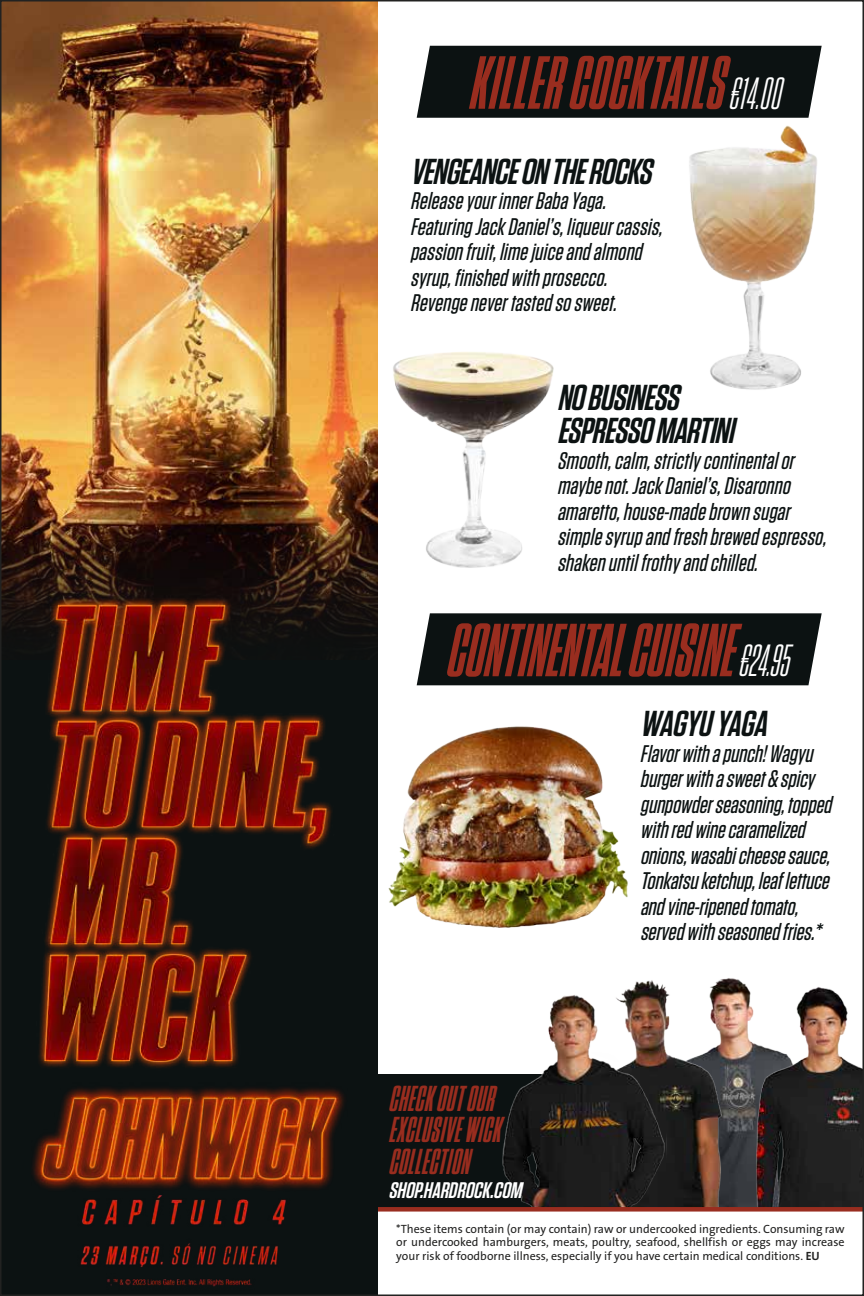
<style>
.page{position:relative;width:864px;height:1296px;background:#fff}
.page>*{position:absolute;margin:0;border:0;box-sizing:border-box;transform-origin:0 0}
.t1{font:italic 700 75px "Tungsten Compressed";color:#992d1f}
.t2{font:italic 600 36px/33px "Tungsten";color:#0c1212}
.t3{font:italic 700 36px/31.5px "Tungsten Compressed";color:#992d1f}
.t4{font:italic 500 24px/25.5px "Tungsten";color:#0c1212}
.t5{font:italic 600 22.5px "Tungsten";color:#fff}
.t6{font:12px/13.5px "The Sans B5 Plain";color:#222221;text-align:justify}
.s1{font-weight:500;font-size:45px;color:#fff}
.s2{font-family:"The Sans B7";font-weight:700}
</style>
<div class="page">
<div style="left:417px;top:613px;width:405px;height:72px;background:#0c1212"></div>
<div style="left:0;top:0;width:378px;height:1296px;background:#0c1212"></div>
<img style="left:3px;top:3px;width:375px;height:633px">
<div style="left:366px;top:1074px;width:498px;height:135px;background:#0c1212"></div>
<img style="left:727px;top:978px;width:11px;height:229px">
<img style="left:667px;top:978px;width:60px;height:229px">
<img style="left:738px;top:979px;width:123px;height:228px">
<img style="left:502px;top:980px;width:165px;height:227px">
<div style="left:378px;top:1207px;width:486px;height:5px;background:#992d1f"></div>
<img style="left:35px;top:583px;width:304px;height:436px">
<div style="left:417px;top:46px;width:405px;height:72px;background:#0c1212"></div>
<img style="left:388px;top:726px;width:240px;height:202px">
<img style="left:682px;top:115px;width:140px;height:275px">
<img style="left:393px;top:352px;width:161px;height:216px">
<img style="left:0;top:1019px;width:403px;height:277px">
<h1 class="t1" style="left:468px;top:48px;width:323px">KILLERCOCKTAILS<span class="s1">€14.00</span></h1>
<h2 class="t2" style="left:410px;top:156px;width:251px">VENGEANCEONTHEROCKS</h2>
<p class="t4" style="left:410px;top:189px;width:259px">ReleaseyourinnerBabaYaga.<br>FeaturingJackDaniel’s,liqueurcassis, passionfruit,limejuiceandalmond syrup,finished withprosecco.<br>Revengenevertastedsosweet.</p>
<h2 class="t2" style="left:557px;top:382px;width:186px">NOBUSINESS<br>ESPRESSOMARTINI</h2>
<p class="t4" style="left:557px;top:448px;width:276px">Smooth,calm,strictlycontinentalor maybenot.JackDaniel’s,Disaronno amaretto,house-madebrownsugar simplesyrupandfreshbrewedespresso, shakenuntilfrothyandchilled.</p>
<h1 class="t1" style="left:445px;top:616px;width:354px">CONTINENTALCUISINE<span class="s1">€24.95</span></h1>
<h2 class="t3" style="left:388px;top:1084px;width:121px">CHECKOUTOUR<br>EXCLUSIVEWICK<br>COLLECTION</h2>
<p class="t5" style="left:388px;top:1178px;width:140px">SHOP.HARDROCK.COM</p>
<h2 class="t2" style="left:640px;top:708px;width:136px">WAGYUYAGA</h2>
<p class="t4" style="left:640px;top:741px;width:198px">Flavorwithapunch!Wagyu burgerwithasweet&amp;spicy gunpowderseasoning,topped withredwinecaramelized onions,wasabicheesesauce,<br>Tonkatsuketchup,leaflettuce andvine-ripenedtomato, servedwithseasonedfries.*</p>
<p class="t6" style="left:396px;top:1223px;width:450px">*These items contain (or may contain) raw or undercooked ingredients. Consuming raw or undercooked hamburgers, meats, poultry, seafood, shellfish or eggs may increase your risk of foodborne illness, especially if you have certain medical conditions. <span class="s2">EU</span></p>
</div>
